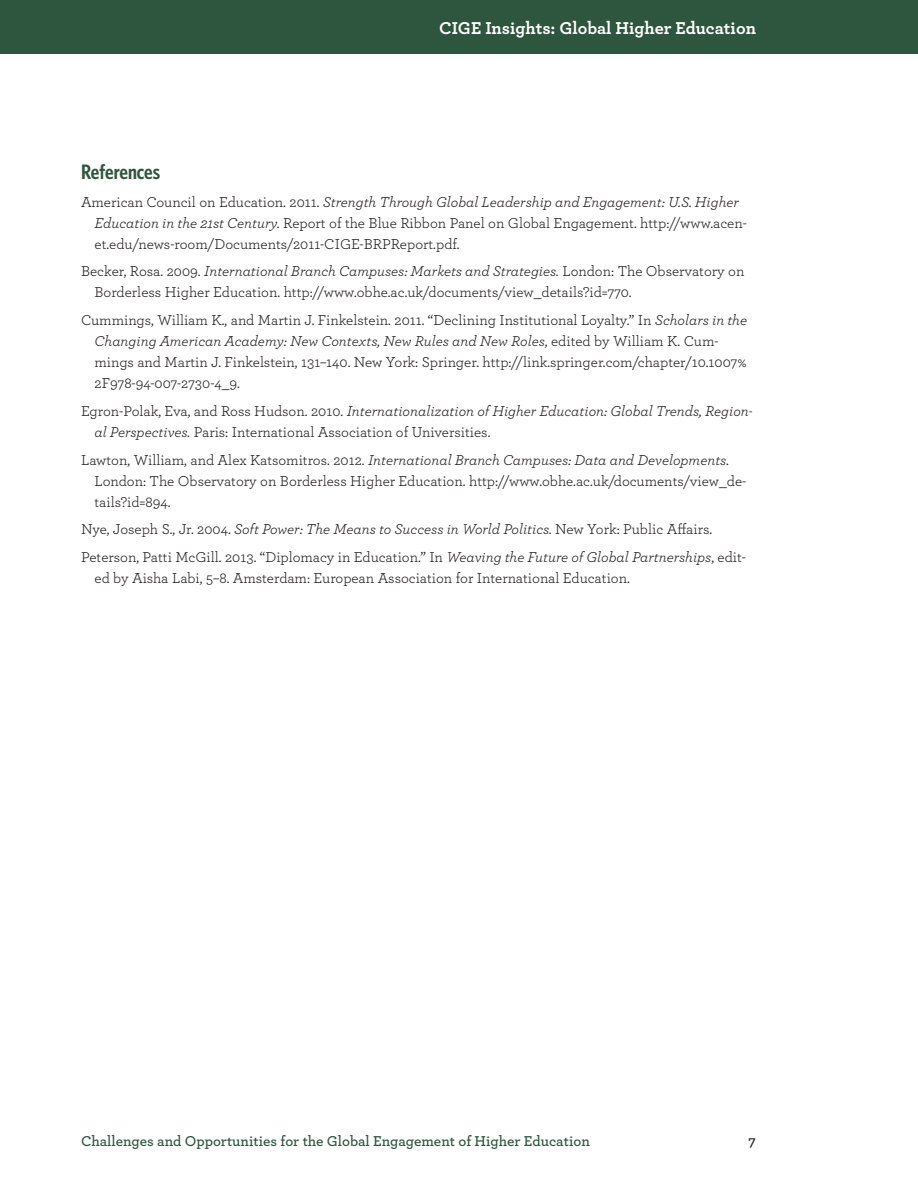
<style>
.page{position:relative;width:918px;height:1188px;background:#fff}
.page>*{position:absolute;margin:0;border:0;box-sizing:border-box;transform-origin:0 0}
.t1{font:600 21px "Whitney Condensed";color:#2e553d}
.t2{font:700 18px "Archer";color:#fff}
.t3{font:15px/21px "Archer";color:#231f20}
.t4{font:600 15px "Archer";color:#2e553d}
.t5{font:600 15px "Archer";color:#231f20}
.s1{font-style:italic}
</style>
<div class="page">
<div style="left:0;top:0;width:918px;height:54px;background:#2e553d"></div>
<p class="t2" style="left:439px;top:14px;width:318px">CIGE Insights: Global Higher Education</p>
<h1 class="t1" style="left:81px;top:158px;width:81px">References</h1>
<p class="t3" style="left:94px;top:190px;width:654px;text-indent:-14px">American Council on Education. 2011. <span class="s1">Strength Through Global Leadership and Engagement: U.S. Higher<br>Education in the 21st Century.</span> Report of the Blue Ribbon Panel on Global Engagement. http://www.acen&shy;et.edu/news-room/Documents/2011-CIGE-BRPReport.pdf.</p>
<p class="t3" style="left:94px;top:260px;width:651px;text-indent:-14px">Becker, Rosa. 2009. <span class="s1">International Branch Campuses: Markets and Strategies.</span> London: The Observatory on<br>Borderless Higher Education. http://www.obhe.ac.uk/documents/view_details?id=770.</p>
<p class="t3" style="left:94px;top:309px;width:654px;text-indent:-14px">Cummings, William K., and Martin J. Finkelstein. 2011. “Declining Institutional Loyalty.” In <span class="s1">Scholars in the Changing American Academy: New Contexts, New Rules and New Roles</span>, edited by William K. Cum&shy;mings and Martin J. Finkelstein, 131–140. New York: Springer. http://link.springer.com/chapter/10.1007% 2F978-94-007-2730-4_9.</p>
<p class="t3" style="left:94px;top:400px;width:660px;text-indent:-14px">Egron-Polak, Eva, and Ross Hudson. 2010. <span class="s1">Internationalization of Higher Education: Global Trends, Region&shy;al Perspectives.</span> Paris: International Association of Universities.</p>
<p class="t3" style="left:94px;top:448px;width:653px;text-indent:-14px">Lawton, William, and Alex Katsomitros. 2012. <span class="s1">International Branch Campuses: Data and Developments.<br></span>London: The Observatory on Borderless Higher Education. http://www.obhe.ac.uk/documents/view_de&shy;tails?id=894.</p>
<p class="t3" style="left:81px;top:515px;width:667px;line-height:27.8px">Nye, Joseph S., Jr. 2004. <span class="s1">Soft Power: The Means to Success in World Politics.</span> New York: Public Affairs.<br>Peterson, Patti McGill. 2013. “Diplomacy in Education.” In <span class="s1">Weaving the Future of Global Partnerships</span>, edit-</p>
<p class="t3" style="left:94px;top:567px;width:537px">ed by Aisha Labi, 5–8. Amsterdam: European Association for International Education.</p>
<p class="t4" style="left:81px;top:1130px;width:510px">Challenges and Opportunities for the Global Engagement of Higher Education</p>
<p class="t5" style="left:749px;top:1130px;width:9px">7</p>
</div>
